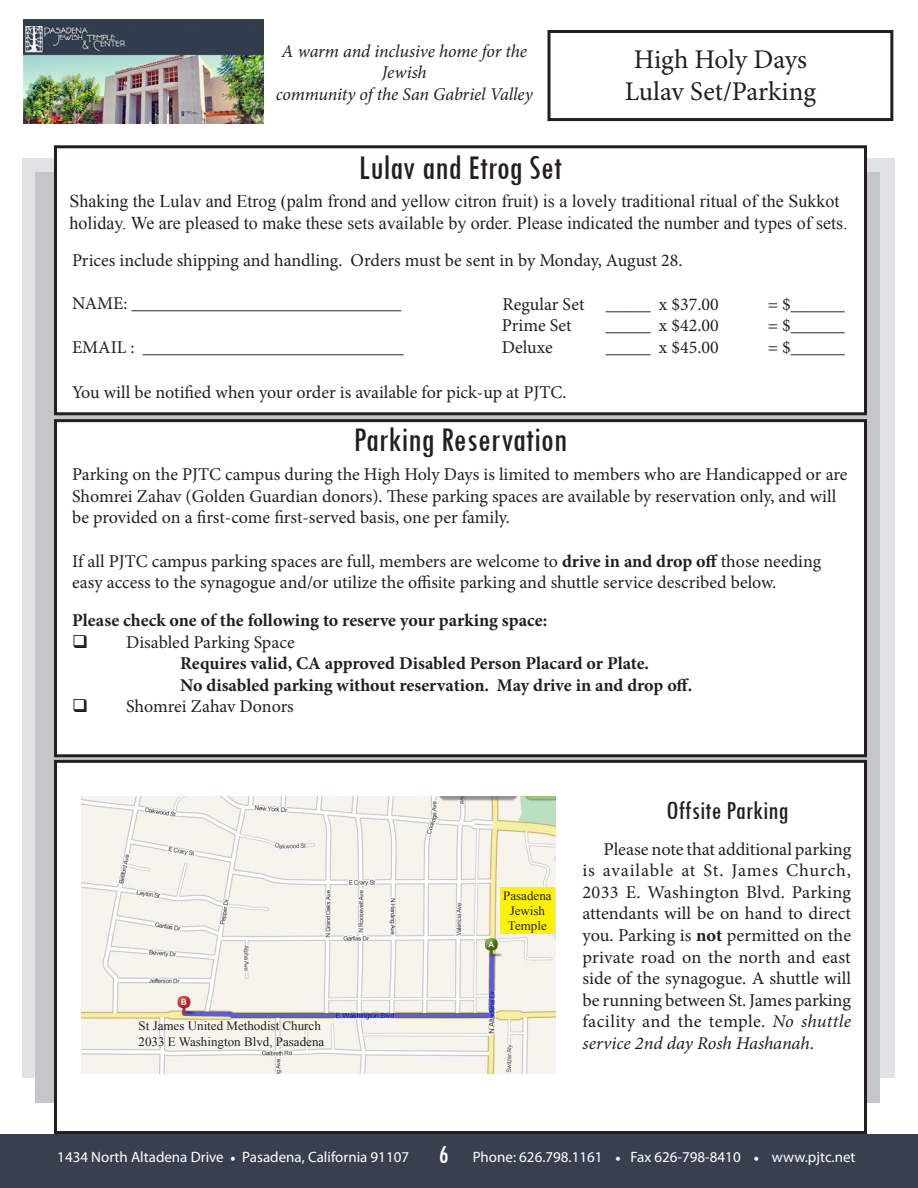
<style>
.page{position:relative;width:918px;height:1188px;background:#fff}
.page>*{position:absolute;margin:0;border:0;box-sizing:border-box;transform-origin:0 0}
.t1{font:condensed 36px "Tw Cen";color:#231f20}
.t2{font:27px/32.4px "Minion Pro";letter-spacing:-.005em;color:#231f20;text-align:center}
.t3{font:condensed 27px "Tw Cen";color:#231f20}
.t4{font:condensed 27px "Tw Cen";color:#fff}
.t5{font:18px/21.6px "Minion Pro";color:#231f20}
.t6{font:700 18px/21.6px "Minion Pro";color:#231f20}
.t7{font:18px/21.6px "Times New Roman";color:#231f20}
.t8{font:italic 18px/21.6px "Minion Pro";letter-spacing:-.01em;color:#231f20;text-align:center}
.t9{font:15px "Myriad Pro";color:#fff}
.t10{font:12.75px/15.3px "Times New Roman";color:#231f20;text-align:center}
.s1{font-weight:700}
.s2{font-weight:400}
.s3{font-style:italic}
.s4{font-family:"Minion Pro"}
</style>
<div class="page">
<div style="left:0;top:1134px;width:918px;height:54px;background:#383f4f"></div>
<img style="left:23px;top:19px;width:241px;height:104px">
<div style="left:22px;top:158px;width:872px;height:919px;background:#e1e2e4"></div>
<div style="left:36px;top:172px;width:844px;height:931px;background:#c5c6c8"></div>
<div style="left:548px;top:30px;width:345px;height:91px;border:3px solid #231f20"></div>
<div style="left:56px;top:147px;width:810px;height:267px;background:#fff"></div>
<div style="left:54px;top:145px;width:813px;height:270px;border:3px solid #231f20"></div>
<div style="left:56px;top:421px;width:810px;height:335px;background:#fff"></div>
<div style="left:54px;top:419px;width:813px;height:338px;border:3px solid #231f20"></div>
<div style="left:56px;top:761px;width:810px;height:371px;background:#fff"></div>
<div style="left:54px;top:760px;width:813px;height:374px;border:3px solid #231f20"></div>
<img style="left:81px;top:796px;width:475px;height:278px">
<div style="left:500px;top:887px;width:55px;height:47px;background:#fff101"></div>
<p class="t8" style="left:276px;top:40px;width:258px">A warm and inclusive home for the<br>Jewish<br>community of the San Gabriel Valley</p>
<h1 class="t1" style="left:359px;top:146px;width:205px">Lulav and Etrog Set</h1>
<h2 class="t2" style="left:625px;top:43px;width:193px">High Holy Days<br>Lulav Set/Parking</h2>
<p class="t7" style="left:69px;top:190px;width:780px">Shaking the Lulav and Etrog (palm frond and yellow citron fruit) is a lovely traditional ritual of the Sukkot holiday. We are pleased to make these sets available by order. Please indicated the number and types of sets.</p>
<p class="t5" style="left:72px;top:250px;width:612px">Prices include shipping and handling. Orders must be sent in by Monday, August 28.</p>
<p class="t5" style="left:72px;top:293px;width:331px">NAME: ______________________________</p>
<p class="t5" style="left:72px;top:336px;width:333px">EMAIL : _____________________________</p>
<p class="t5" style="left:72px;top:381px;width:496px">You will be notified when your order is available for pick-up at PJTC.</p>
<p class="t5" style="left:503px;top:293px;width:218px">Regular Set _____ x $37.00</p>
<p class="t5" style="left:768px;top:293px;width:79px">= $______</p>
<p class="t5" style="left:502px;top:315px;width:71px">Prime Set</p>
<p class="t5" style="left:606px;top:315px;width:115px">_____ x $42.00</p>
<p class="t5" style="left:768px;top:315px;width:79px">= $______</p>
<p class="t5" style="left:502px;top:337px;width:52px">Deluxe</p>
<p class="t5" style="left:606px;top:337px;width:115px">_____ x $45.00</p>
<p class="t5" style="left:768px;top:337px;width:79px">= $______</p>
<h1 class="t1" style="left:354px;top:418px;width:215px">Parking Reservation</h1>
<p class="t5" style="left:72px;top:464px;width:777px">Parking on the PJTC campus during the High Holy Days is limited to members who are Handicapped or are<br>Shomrei Zahav (Golden Guardian donors). These parking spaces are available by reservation only, and will be provided on a first-come first-served basis, one per family.</p>
<p class="t5" style="left:72px;top:550px;width:751px">If all PJTC campus parking spaces are full, members are welcome to <span class="s1">drive in and drop off</span> those needing easy access to the synagogue and/or utilize the offisite parking and shuttle service described below.</p>
<p class="t6" style="left:72px;top:609px;width:477px">Please check one of the following to reserve your parking space:</p>
<p class="t6" style="left:180px;top:631px;width:514px;text-indent:-108px">❑ <span class="s2">Disabled Parking Space<br></span>Requires valid, CA approved Disabled Person Placard or Plate.<br>No disabled parking without reservation. May drive in and drop off.</p>
<p class="t5" style="left:72px;top:696px;width:223px">❑ Shomrei Zahav Donors</p>
<p class="t10" style="left:139px;top:1018px;width:187px;text-align:left">St James United Methodist Church<br>2033 E Washington Blvd, Pasadena</p>
<p class="t10" style="left:503px;top:887px;width:50px">Pasadena<br>Jewish<br>Temple</p>
<h2 class="t3" style="left:666px;top:794px;width:124px">Offsite Parking</h2>
<p class="t5" style="left:582px;top:838px;width:270px;text-align:justify;text-indent:21px">Please note that additional parking is available at St. James Church, 2033 E. Washington Blvd. Parking attendants will be on hand to direct you. Parking is <span class="s1">not</span> permitted on the private road on the north and east side of the synagogue. A shuttle will be running between St. James parking facility and the temple. <span class="s3">No shuttle service 2nd day Rosh Hashanah</span>.</p>
<h2 class="t4" style="left:439px;top:1138px;width:11px">6</h2>
<p class="t9" style="left:615px;top:1148px;width:242px"><span class="s4">•</span> Fax 626-798-8410 <span class="s4">•</span> www.pjtc.net</p>
<p class="t9" style="left:57px;top:1148px;width:353px">1434 North Altadena Drive <span class="s4">•</span> Pasadena, California 91107</p>
<p class="t9" style="left:473px;top:1148px;width:131px">Phone: 626.798.1161</p>
</div>
